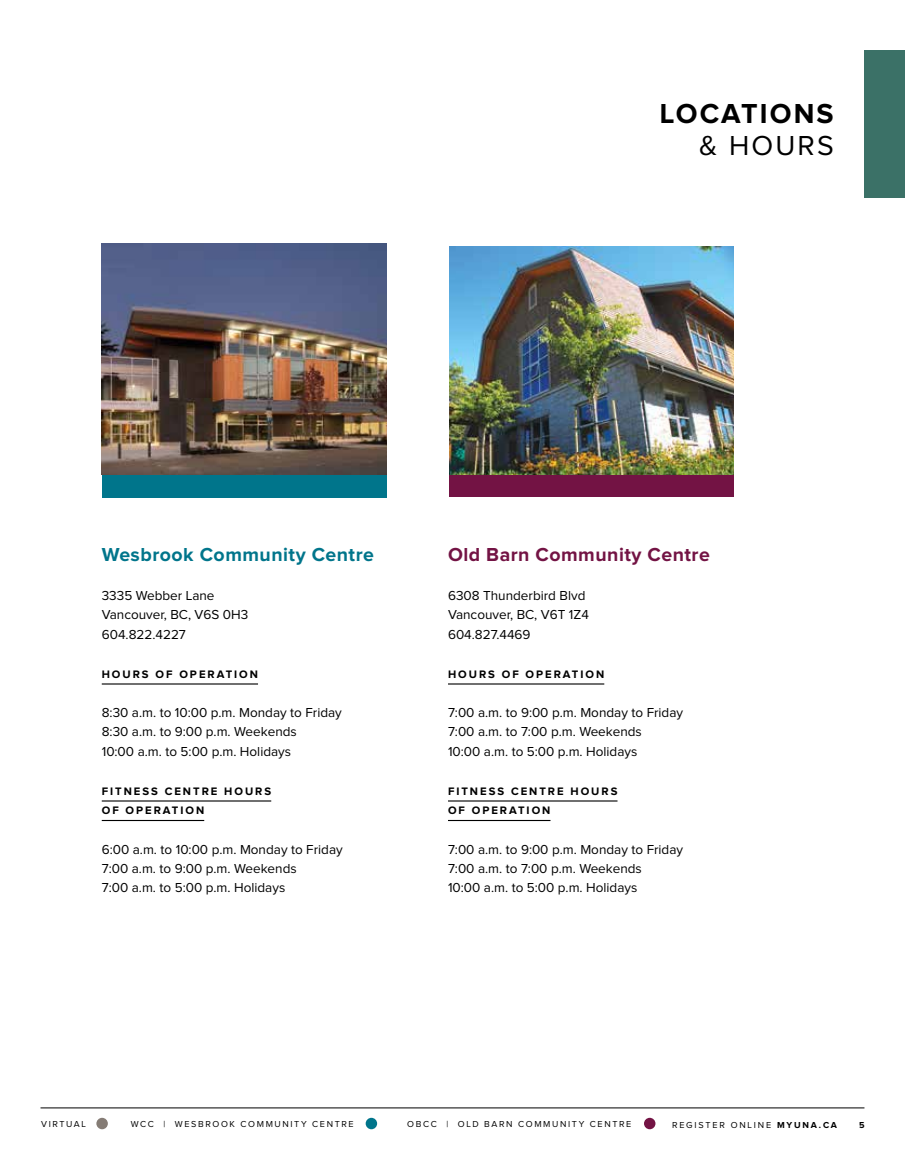
<style>
.page{position:relative;width:905px;height:1161px;background:#fff}
.page>*{position:absolute;margin:0;border:0;box-sizing:border-box;transform-origin:0 0}
.t1{font:700 28.5px "Proxima Nova";letter-spacing:.07em;color:#000}
.t2{font:28.5px "Proxima Nova";letter-spacing:.075em;color:#000}
.t3{font:700 19.5px "Proxima Nova";letter-spacing:.025em;color:#00758b}
.t4{font:700 19.5px "Proxima Nova";letter-spacing:.025em;color:#731344}
.t5{font:13.5px/19.5px "Proxima Nova";color:#000}
.t6{font:700 11.25px/19.5px "Proxima Nova";letter-spacing:.175em;color:#000}
.t7{font:9px "Proxima Nova";letter-spacing:.18em;color:#000}
.t8{font:9px "Proxima Nova";letter-spacing:.2em;color:#000}
.t9{font:700 9px "Proxima Nova";color:#000}
.s1{font-weight:700}
</style>
<div class="page">
<div style="left:365px;top:1118px;width:12px;height:11px;background:#00758b;border-radius:50%"></div>
<div style="left:96px;top:1118px;width:12px;height:11px;background:#857c75;border-radius:50%"></div>
<div style="left:644px;top:1118px;width:11px;height:11px;background:#731344;border-radius:50%"></div>
<hr style="left:40px;top:1108px;width:824px;height:1px;background:#000">
<div style="left:102px;top:263px;width:285px;height:234px;background:#00758b"></div>
<div style="left:449px;top:265px;width:285px;height:232px;background:#731344"></div>
<img style="left:102px;top:244px;width:285px;height:231px">
<img style="left:449px;top:247px;width:284px;height:228px">
<hr style="left:102px;top:683px;width:156px;height:2px;background:#000">
<hr style="left:102px;top:800px;width:169px;height:2px;background:#000">
<hr style="left:102px;top:820px;width:102px;height:1px;background:#000">
<hr style="left:448px;top:683px;width:156px;height:2px;background:#000">
<hr style="left:448px;top:800px;width:169px;height:2px;background:#000">
<hr style="left:448px;top:820px;width:102px;height:1px;background:#000">
<div style="left:864px;top:51px;width:40px;height:147px;background:#3b7167"></div>
<h1 class="t1" style="left:659px;top:97px;width:175px">LOCATIONS</h1>
<h1 class="t2" style="left:699px;top:130px;width:136px">&amp; HOURS</h1>
<h2 class="t3" style="left:102px;top:543px;width:274px">Wesbrook Community Centre</h2>
<p class="t5" style="left:102px;top:586px;width:148px">3335 Webber Lane<br>Vancouver, BC, V6S 0H3<br>604.822.4227</p>
<p class="t6" style="left:102px;top:665px;width:158px">HOURS OF OPERATION</p>
<p class="t5" style="left:102px;top:703px;width:242px">8:30 a.m. to 10:00 p.m. Monday to Friday<br>8:30 a.m. to 9:00 p.m. Weekends<br>10:00 a.m. to 5:00 p.m. Holidays</p>
<p class="t6" style="left:102px;top:782px;width:171px">FITNESS CENTRE HOURS<br>OF OPERATION</p>
<p class="t5" style="left:102px;top:840px;width:242px">6:00 a.m. to 10:00 p.m. Monday to Friday<br>7:00 a.m. to 9:00 p.m. Weekends<br>7:00 a.m. to 5:00 p.m. Holidays</p>
<h2 class="t4" style="left:448px;top:543px;width:263px">Old Barn Community Centre</h2>
<p class="t5" style="left:448px;top:586px;width:142px">6308 Thunderbird Blvd<br>Vancouver, BC, V6T 1Z4<br>604.827.4469</p>
<p class="t6" style="left:448px;top:665px;width:158px">HOURS OF OPERATION</p>
<p class="t5" style="left:448px;top:703px;width:236px">7:00 a.m. to 9:00 p.m. Monday to Friday<br>7:00 a.m. to 7:00 p.m. Weekends<br>10:00 a.m. to 5:00 p.m. Holidays</p>
<p class="t6" style="left:448px;top:782px;width:171px">FITNESS CENTRE HOURS<br>OF OPERATION</p>
<p class="t5" style="left:448px;top:840px;width:236px">7:00 a.m. to 9:00 p.m. Monday to Friday<br>7:00 a.m. to 7:00 p.m. Weekends<br>10:00 a.m. to 5:00 p.m. Holidays</p>
<p class="t7" style="left:41px;top:1119px;width:46px">VIRTUAL</p>
<p class="t7" style="left:131px;top:1119px;width:224px">WCC | WESBROOK COMMUNITY CENTRE</p>
<p class="t7" style="left:407px;top:1119px;width:225px">OBCC | OLD BARN COMMUNITY CENTRE</p>
<p class="t8" style="left:672px;top:1119px;width:166px">REGISTER ONLINE <span class="s1">MYUNA.CA</span></p>
<p class="t9" style="left:859px;top:1119px;width:7px">5</p>
</div>
